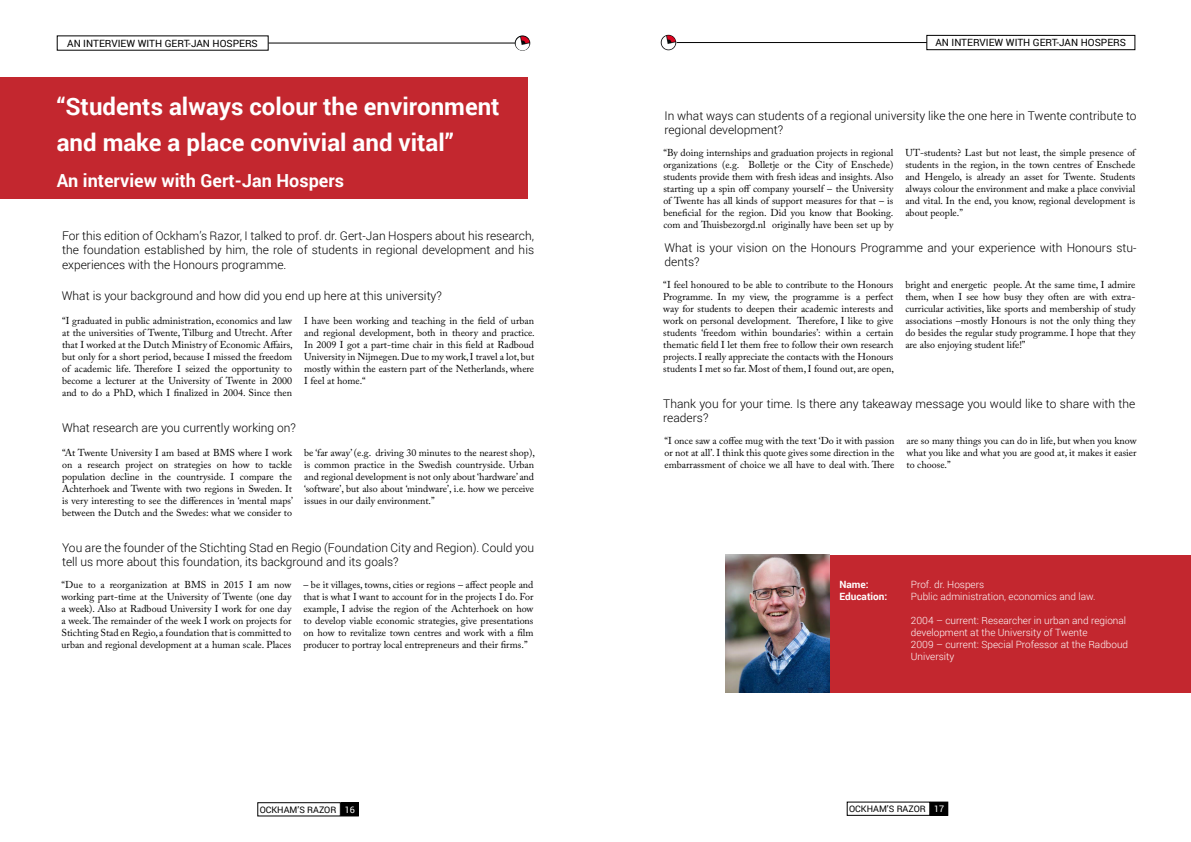
<style>
.page{position:relative;width:1191px;height:842px;background:#fff}
.page>*{position:absolute;margin:0;border:0;box-sizing:border-box;transform-origin:0 0}
.t1{font:700 24px/36px "Roboto";color:#fff}
.t2{font:700 18px "Roboto";color:#fff}
.t3{font:300 12px/14.4px "Roboto";color:#000}
.t4{font:10px/12px "Adobe Caslon Pro";color:#000;text-align:justify}
.t5{font:300 10px/12px "Roboto";color:#fff}
.t6{font:10px "Roboto";color:#000}
.t7{font:700 10px "Roboto";color:#fff}
.t8{font:9px "Roboto";color:#000}
.s1{color:#fff}
</style>
<div class="page">
<div style="left:257px;top:802px;width:84px;height:14px;border:1px solid #000"></div>
<div style="left:341px;top:803px;width:17px;height:13px;background:#000"></div>
<div style="left:341px;top:802px;width:18px;height:14px;border:1px solid #000"></div>
<div style="left:846px;top:801px;width:84px;height:15px;border:1px solid #000"></div>
<div style="left:930px;top:802px;width:17px;height:13px;background:#000"></div>
<div style="left:930px;top:801px;width:18px;height:15px;border:1px solid #000"></div>
<img style="left:515px;top:35px;width:15px;height:16px;border-radius:8px">
<img style="left:660px;top:35px;width:16px;height:15px;border-radius:8px">
<hr style="left:676px;top:42px;width:250px;height:1px;background:#000">
<div style="left:926px;top:35px;width:209px;height:15px;border:1px solid #000"></div>
<hr style="left:268px;top:43px;width:247px;height:1px;background:#000">
<div style="left:0;top:78px;width:527px;height:121px;background:#c3272f"></div>
<div style="left:725px;top:555px;width:466px;height:138px;background:#c3272f"></div>
<img style="left:725px;top:555px;width:104px;height:137px">
<p class="t6" style="left:67px;top:36px;width:192px">AN INTERVIEW WITH GERT-JAN HOSPERS</p>
<p class="t6" style="left:935px;top:36px;width:192px">AN INTERVIEW WITH GERT-JAN HOSPERS</p>
<h1 class="t1" style="left:57px;top:87px;width:444px">“Students always colour the environment and make a place convivial and vital”</h1>
<h2 class="t2" style="left:57px;top:168px;width:289px">An interview with Gert-Jan Hospers</h2>
<p class="t3" style="left:62px;top:228px;width:473px;text-align:justify">For this edition of Ockham’s Razor, I talked to prof. dr. Gert-Jan Hospers about his research, the foundation established by him, the role of students in regional development and his experiences with the Honours programme.</p>
<p class="t3" style="left:62px;top:288px;width:381px">What is your background and how did you end up here at this university?</p>
<p class="t4" style="left:62px;top:315px;width:232px">“I graduated in public administration, economics and law at the universities of Twente, Tilburg and Utrecht. After that I worked at the Dutch Ministry of Economic Affairs, but only for a short period, because I missed the freedom of academic life. Therefore I seized the opportunity to become a lecturer at the University of Twente in 2000 and to do a PhD, which I finalized in 2004. Since then</p>
<p class="t4" style="left:304px;top:315px;width:232px">I have been working and teaching in the field of urban and regional development, both in theory and practice.<br>In 2009 I got a part-time chair in this field at Radboud University in Nijmegen. Due to my work, I travel a lot, but mostly within the eastern part of the Netherlands, where I feel at home.“</p>
<p class="t3" style="left:62px;top:420px;width:235px">What research are you currently working on?</p>
<p class="t4" style="left:62px;top:447px;width:232px">“At Twente University I am based at BMS where I work on a research project on strategies on how to tackle population decline in the countryside. I compare the Achterhoek and Twente with two regions in Sweden. It is very interesting to see the differences in ‘mental maps’ between the Dutch and the Swedes: what we consider to</p>
<p class="t4" style="left:304px;top:447px;width:232px">be ‘far away’ (e.g. driving 30 minutes to the nearest shop), is common practice in the Swedish countryside. Urban and regional development is not only about ‘hardware’ and ‘software’, but also about ‘mindware’, i.e. how we perceive issues in our daily environment.”</p>
<p class="t3" style="left:62px;top:540px;width:473px">You are the founder of the Stichting Stad en Regio (Foundation City and Region). Could you tell us more about this foundation, its background and its goals?</p>
<p class="t4" style="left:61px;top:579px;width:231px">“Due to a reorganization at BMS in 2015 I am now working part-time at the University of Twente (one day a week). Also at Radboud University I work for one day a week. The remainder of the week I work on projects for Stichting Stad en Regio, a foundation that is committed to urban and regional development at a human scale. Places</p>
<p class="t4" style="left:303px;top:579px;width:231px">– be it villages, towns, cities or regions – affect people and that is what I want to account for in the projects I do. For example, I advise the region of the Achterhoek on how to develop viable economic strategies, give presentations on how to revitalize town centres and work with a film producer to portray local entrepreneurs and their firms.”</p>
<p class="t3" style="left:664px;top:108px;width:473px">In what ways can students of a regional university like the one here in Twente contribute to regional development?</p>
<p class="t4" style="left:663px;top:147px;width:231px">“By doing internships and graduation projects in regional organizations (e.g. Bolletje or the City of Enschede) students provide them with fresh ideas and insights. Also starting up a spin off company yourself – the University of Twente has all kinds of support measures for that – is beneficial for the region. Did you know that Booking. com and Thuisbezorgd.nl originally have been set up by</p>
<p class="t4" style="left:905px;top:147px;width:231px">UT-students? Last but not least, the simple presence of students in the region, in the town centres of Enschede and Hengelo, is already an asset for Twente. Students always colour the environment and make a place convivial and vital. In the end, you know, regional development is about people.”</p>
<p class="t3" style="left:664px;top:240px;width:473px">What is your vision on the Honours Programme and your experience with Honours stu&shy;dents?</p>
<p class="t4" style="left:663px;top:279px;width:232px">“I feel honoured to be able to contribute to the Honours Programme. In my view, the programme is a perfect way for students to deepen their academic interests and work on personal development. Therefore, I like to give students ‘freedom within boundaries’: within a certain thematic field I let them free to follow their own research projects. I really appreciate the contacts with the Honours students I met so far. Most of them, I found out, are open,</p>
<p class="t4" style="left:905px;top:279px;width:231px">bright and energetic people. At the same time, I admire them, when I see how busy they often are with extra&shy;curricular activities, like sports and membership of study associations –mostly Honours is not the only thing they do besides the regular study programme. I hope that they are also enjoying student life!”</p>
<p class="t3" style="left:663px;top:396px;width:473px">Thank you for your time. Is there any takeaway message you would like to share with the readers?</p>
<p class="t4" style="left:664px;top:435px;width:231px">“I once saw a coffee mug with the text ‘Do it with passion or not at all’. I think this quote gives some direction in the embarrassment of choice we all have to deal with. There</p>
<p class="t4" style="left:906px;top:435px;width:231px">are so many things you can do in life, but when you know what you like and what you are good at, it makes it easier to choose.”</p>
<p class="t7" style="left:839px;top:577px;width:31px">Name:</p>
<p class="t5" style="left:911px;top:578px;width:75px">Prof. dr. Hospers</p>
<p class="t7" style="left:839px;top:589px;width:49px">Education:</p>
<p class="t5" style="left:911px;top:590px;width:186px">Public administration, economics and law.</p>
<p class="t5" style="left:911px;top:614px;width:219px">2004 – current: Researcher in urban and regional development at the University of Twente<br>2009 – current: Special Professor at the Radboud University</p>
<p class="t8" style="left:260px;top:803px;width:97px">OCKHAM’S RAZOR <span class="s1">16</span></p>
<p class="t8" style="left:849px;top:802px;width:97px">OCKHAM’S RAZOR <span class="s1">17</span></p>
</div>
